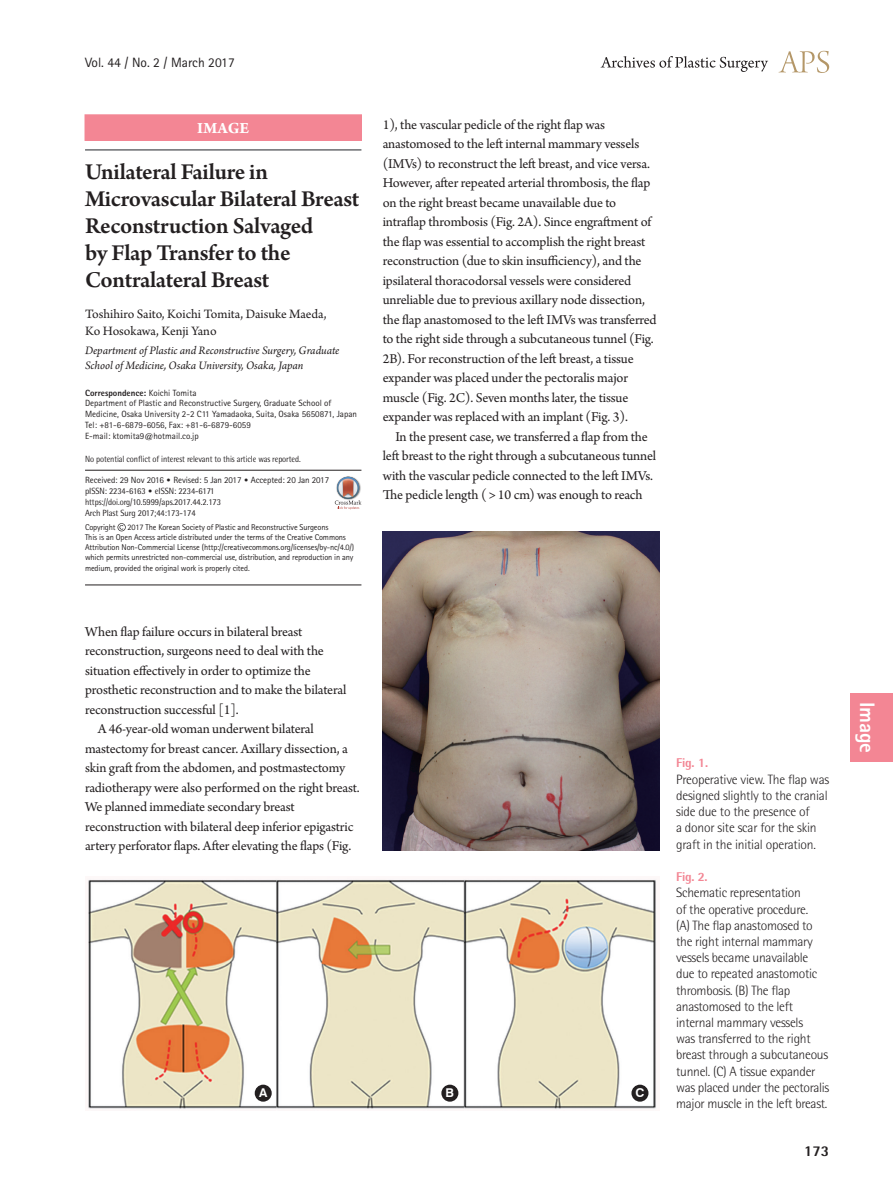
<style>
.page{position:relative;width:893px;height:1191px;background:#fff}
.page>*{position:absolute;margin:0;border:0;box-sizing:border-box;transform-origin:0 0}
.제목{font:600 24px/27px "Arno Pro";letter-spacing:-.015em;color:#231f20}
.논문분류{font:800 21px "Rotis Sans Serif Std";color:#fff}
.논문_분류_상단{font:700 16.5px "Arno Pro";letter-spacing:.005em;color:#fff}
.t1{font:800 15px "Rotis Semi Sans Std";color:#231f20}
.본문{font:14.25px/19.5px "Arno Pro";letter-spacing:-.01em;color:#231f20}
.본문_0{font:14.25px/19.5px "Arno Pro";letter-spacing:-.01em;color:#231f20}
.표_그림_설명{font:300 13.5px/16.2px "Rotis Semi Sans Std";letter-spacing:-.02em;color:#231f20}
.저자{font:13.5px/16.5px "Arno Pro";color:#231f20}
.권_호_월{font:13.5px "Rotis Sans Serif Std";color:#231f20}
.표_그림_설명-2{font:800 12.75px "Rotis Semi Sans Std";letter-spacing:-.02em;color:#f38694}
.t2{font:700 12.15px "Swiss 721 BT";color:#fff}
.소속{font:italic 12px/14.4px "Arno Pro";letter-spacing:-.005em;color:#231f20}
.교신저자주소{font:9px/10.8px "Rotis Sans Serif Std";color:#231f20}
.t3{font:9px/10.8px "Rotis Semi Sans Std";letter-spacing:-.01em;color:#231f20;scale:.95 1}
.t4{font:9px "Rotis Semi Sans Std";letter-spacing:-.01em;color:#231f20;scale:.9 1}
.교신저자주소-2{font:800 9px "Rotis Sans Serif Std";color:#231f20}
.교신저자{font:8.4px/10.2px "Rotis Sans Serif Std";letter-spacing:-.015em;color:#231f20}
.s1{font-weight:400}
.s2{font-family:"Rotis Sans Serif Std"}
.s3{font-family:"DIN Pro";font-weight:300}
</style>
<div class="page">
<svg style="left:779px;top:51px;width:50px;height:22px"></svg>
<svg style="left:601px;top:56px;width:167px;height:16px"></svg>
<svg style="left:335px;top:477px;width:26px;height:32px"></svg>
<hr style="left:85px;top:470px;width:276px;height:1px;background:#231f20">
<hr style="left:85px;top:584px;width:276px;height:1px;background:#231f20">
<hr style="left:85px;top:149px;width:276px;height:2px;background:#6c6d70">
<svg style="left:118px;top:523px;width:8px;height:8px"></svg>
<div style="left:85px;top:115px;width:276px;height:25px;background:#f38694"></div>
<div style="left:85px;top:114px;width:277px;height:27px;border:1px solid #f38694"></div>
<div style="left:850px;top:693px;width:43px;height:68px;background:#f38694"></div>
<img style="left:383px;top:531px;width:276px;height:319px">
<img style="left:88px;top:879px;width:568px;height:230px">
<div style="left:631px;top:1084px;width:17px;height:17px;background:#231f20;border-radius:50%"></div>
<div style="left:441px;top:1084px;width:17px;height:17px;background:#231f20;border-radius:50%"></div>
<div style="left:255px;top:1084px;width:17px;height:17px;background:#231f20;border-radius:50%"></div>
<p class="권_호_월" style="left:85px;top:54px;width:151px">Vol. 44 / No. 2 / March 2017</p>
<p class="논문_분류_상단" style="left:197px;top:118px;width:53px">IMAGE</p>
<p class="제목" style="left:85px;top:159px;width:276px">Unilateral Failure in<br>Microvascular Bilateral Breast<br>Reconstruction Salvaged<br>by Flap Transfer to the<br>Contralateral Breast</p>
<p class="저자" style="left:85px;top:307px;width:243px">Toshihiro Saito, Koichi Tomita, Daisuke Maeda,<br>Ko Hosokawa, Kenji Yano</p>
<p class="소속" style="left:85px;top:344px;width:256px">Department of Plastic and Reconstructive Surgery, Graduate<br>School of Medicine, Osaka University, Osaka, Japan</p>
<p class="교신저자주소-2" style="left:85px;top:387px;width:113px">Correspondence: <span class="s1">Koichi Tomita</span></p>
<p class="교신저자주소" style="left:85px;top:398px;width:273px">Department of Plastic and Reconstructive Surgery, Graduate School of<br>Medicine, Osaka University 2-2 C11 Yamadaoka, Suita, Osaka 5650871, Japan</p>
<p class="교신저자주소" style="left:85px;top:419px;width:167px">Tel: +81-6-6879-6056, Fax: +81-6-6879-6059</p>
<p class="교신저자주소" style="left:85px;top:430px;width:115px">E-mail: ktomita9@hotmail.co.jp</p>
<p class="t4" style="left:85px;top:453px;width:241px">No potential conflict of interest relevant to this article was reported.</p>
<p class="t3" style="left:85px;top:474px;width:259px"><span class="s2">Received: 29 Nov 2016</span> <span class="s3">•</span> <span class="s2">Revised: 5 Jan 2017</span> <span class="s3">•</span> <span class="s2">Accepted: 20 Jan 2017 </span>pISSN: 2234-6163 <span class="s3">•</span> eISSN: 2234-6171 https://doi.org/10.5999/aps.2017.44.2.173<br>Arch Plast Surg 2017;44:173-174</p>
<p class="교신저자" style="left:85px;top:522px;width:32px">Copyright</p>
<p class="교신저자" style="left:128px;top:522px;width:202px">2017 The Korean Society of Plastic and Reconstructive Surgeons</p>
<p class="교신저자" style="left:85px;top:532px;width:271px">This is an Open Access article distributed under the terms of the Creative Commons Attribution Non-Commercial License (http://creativecommons.org/licenses/by-nc/4.0/) which permits unrestricted non-commercial use, distribution, and reproduction in any medium, provided the original work is properly cited.</p>
<p class="본문" style="left:383px;top:115px;width:275px">1), the vascular pedicle of the right flap was anastomosed to the left internal mammary vessels (IMVs) to reconstruct the left breast, and vice versa.<br>However, after repeated arterial thrombosis, the flap on the right breast became unavailable due to intraflap thrombosis (Fig. 2A). Since engraftment of the flap was essential to accomplish the right breast reconstruction (due to skin insufficiency), and the ipsilateral thoracodorsal vessels were considered unreliable due to previous axillary node dissection, the flap anastomosed to the left IMVs was transferred to the right side through a subcutaneous tunnel (Fig.<br>2B). For reconstruction of the left breast, a tissue expander was placed under the pectoralis major muscle (Fig. 2C). Seven months later, the tissue expander was replaced with an implant (Fig. 3).</p>
<p class="본문" style="left:383px;top:427px;width:275px;text-indent:13px">In the present case, we transferred a flap from the left breast to the right through a subcutaneous tunnel with the vascular pedicle connected to the left IMVs.<br>The pedicle length ( &gt; 10 cm) was enough to reach</p>
<p class="본문_0" style="left:85px;top:622px;width:263px">When flap failure occurs in bilateral breast reconstruction, surgeons need to deal with the situation effectively in order to optimize the prosthetic reconstruction and to make the bilateral reconstruction successful [1].</p>
<p class="본문" style="left:85px;top:720px;width:276px;text-indent:13px">A 46-year-old woman underwent bilateral mastectomy for breast cancer. Axillary dissection, a skin graft from the abdomen, and postmastectomy radiotherapy were also performed on the right breast.<br>We planned immediate secondary breast reconstruction with bilateral deep inferior epigastric artery perforator flaps. After elevating the flaps (Fig.</p>
<p class="t2" style="left:259px;top:1085px;width:10px">A</p>
<p class="t2" style="left:446px;top:1085px;width:10px">B</p>
<p class="t2" style="left:635px;top:1085px;width:10px">C</p>
<p class="표_그림_설명-2" style="left:676px;top:754px;width:33px">Fig. 1.</p>
<p class="표_그림_설명" style="left:676px;top:771px;width:155px">Preoperative view. The flap was designed slightly to the cranial side due to the presence of<br>a donor site scar for the skin graft in the initial operation.</p>
<p class="표_그림_설명-2" style="left:676px;top:868px;width:33px">Fig. 2.</p>
<p class="표_그림_설명" style="left:676px;top:884px;width:155px">Schematic representation<br>of the operative procedure.<br>(A) The flap anastomosed to the right internal mammary vessels became unavailable due to repeated anastomotic thrombosis. (B) The flap anastomosed to the left internal mammary vessels<br>was transferred to the right breast through a subcutaneous tunnel. (C) A tissue expander was placed under the pectoralis major muscle in the left breast.</p>
<p class="t1" style="left:804px;top:1141px;width:27px">173</p>
<p class="논문분류" style="left:881px;top:701px;width:53px;rotate:90deg">Image</p>
</div>
